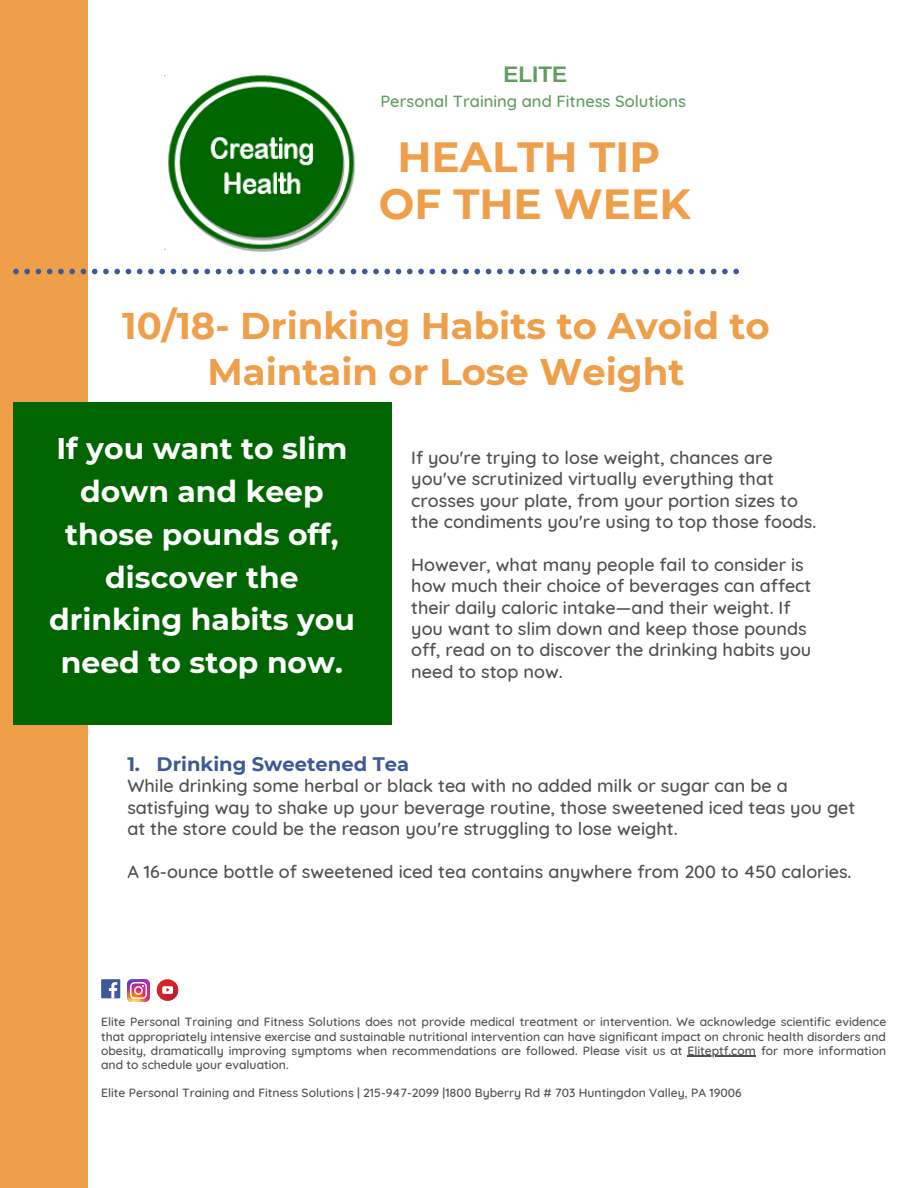
<style>
.page{position:relative;width:918px;height:1188px;background:#fff}
.page>*{position:absolute;margin:0;border:0;box-sizing:border-box;transform-origin:0 0}
.t1{font:700 42.15px "Montserrat";color:#ef9e4a}
.t2{font:700 37.05px/46.2px "Montserrat";color:#ef9e4a;text-align:center}
.t3{font:700 29.85px/42.8px "Montserrat";color:#fefffe;text-align:center}
.t4{font:700 22.5px "Arimo";color:#629d61}
.t5{font:700 19.5px "Montserrat";color:#3d5a98}
.t6{font:500 18px/21.3px "Quicksand";color:#4f524e}
.t7{font:500 16.5px "Quicksand";color:#629d61}
.t8{font:500 12.15px/14.1px "Quicksand";color:#4f524e;text-align:justify}
</style>
<div class="page">
<div style="left:0;top:0;width:88px;height:1188px;background:#ef9e4a"></div>
<div style="left:101px;top:979px;width:19px;height:19px;background:#3d5a98"></div>
<svg style="left:109px;top:982px;width:8px;height:16px"></svg>
<img style="left:127px;top:979px;width:23px;height:23px">
<svg style="left:157px;top:979px;width:21px;height:22px"></svg>
<svg style="left:160px;top:982px;width:19px;height:19px"></svg>
<div style="left:13px;top:402px;width:378px;height:323px;background:#016601"></div>
<svg style="left:13px;top:269px;width:726px;height:5px"></svg>
<img style="left:164px;top:75px;width:192px;height:177px">
<hr style="left:688px;top:1056px;width:68px;height:1px;background:#4f524e">
<p class="t4" style="left:504px;top:61px;width:65px">ELITE</p>
<p class="t7" style="left:380px;top:90px;width:307px">Personal Training and Fitness Solutions</p>
<p class="t1" style="left:397px;top:131px;width:264px">HEALTH TIP</p>
<p class="t1" style="left:379px;top:178px;width:313px">OF THE WEEK</p>
<p class="t2" style="left:122px;top:302px;width:649px">10/18- Drinking Habits to Avoid to<br>Maintain or Lose Weight</p>
<p class="t3" style="left:49px;top:427px;width:307px">If you want to slim down and keep those pounds off, discover the drinking habits you need to stop now.</p>
<p class="t6" style="left:411px;top:447px;width:407px">If you're trying to lose weight, chances are you've scrutinized virtually everything that crosses your plate, from your portion sizes to the condiments you're using to top those foods.</p>
<p class="t6" style="left:411px;top:553px;width:402px">However, what many people fail to consider is how much their choice of beverages can affect their daily caloric intake—and their weight. If you want to slim down and keep those pounds off, read on to discover the drinking habits you need to stop now.</p>
<p class="t5" style="left:127px;top:752px;width:283px">1. Drinking Sweetened Tea</p>
<p class="t6" style="left:127px;top:775px;width:730px">While drinking some herbal or black tea with no added milk or sugar can be a satisfying way to shake up your beverage routine, those sweetened iced teas you get at the store could be the reason you're struggling to lose weight.</p>
<p class="t6" style="left:127px;top:860px;width:726px">A 16-ounce bottle of sweetened iced tea contains anywhere from 200 to 450 calories.</p>
<p class="t8" style="left:101px;top:1015px;width:787px">Elite Personal Training and Fitness Solutions does not provide medical treatment or intervention. We acknowledge scientific evidence that appropriately intensive exercise and sustainable nutritional intervention can have significant impact on chronic health disorders and obesity, dramatically improving symptoms when recommendations are followed. Please visit us at Eliteptf.com for more information and to schedule your evaluation.</p>
<p class="t8" style="left:101px;top:1086px;width:642px">Elite Personal Training and Fitness Solutions | 215-947-2099 |1800 Byberry Rd # 703 Huntingdon Valley, PA 19006</p>
</div>
